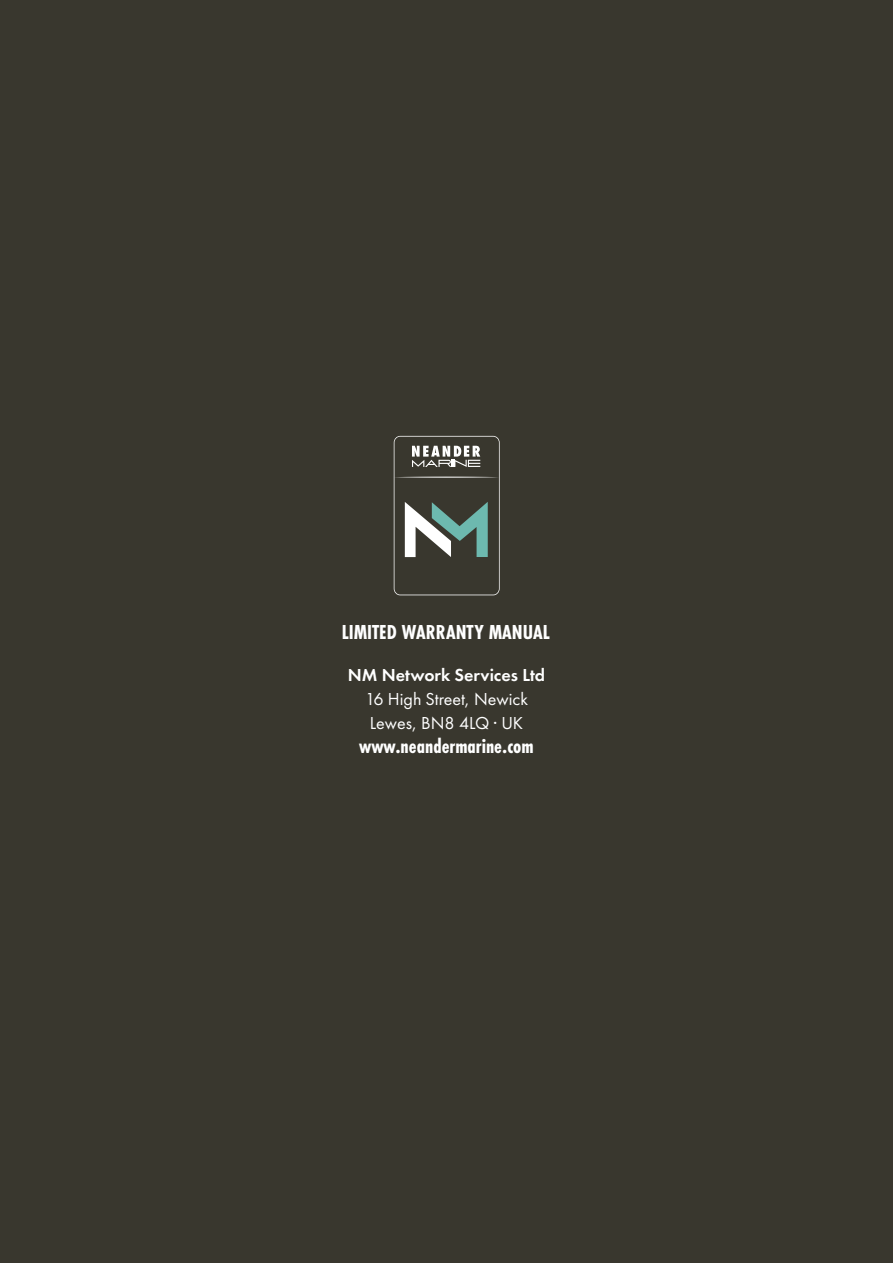
<style>
.page{position:relative;width:893px;height:1263px;background:#39372e}
.page>*{position:absolute;margin:0;border:0;box-sizing:border-box;transform-origin:0 0}
.t1{font:700 21px "Futura PT Cond";color:#fff}
.t2{font:18px/24px "Futura PT";color:#fff}
.t3{font:600 18px "Futura PT";color:#fff}
</style>
<div class="page">
<svg style="left:393px;top:436px;width:107px;height:159px"></svg>
<p class="t1" style="left:342px;top:620px;width:209px">LIMITED WARRANTY MANUAL</p>
<p class="t3" style="left:348px;top:664px;width:199px">NM Network Services Ltd</p>
<p class="t2" style="left:365px;top:687px;width:164px">16 High Street, Newick<br>Lewes, BN8 4LQ · UK</p>
<p class="t1" style="left:359px;top:734px;width:176px">www.neandermarine.com</p>
</div>
